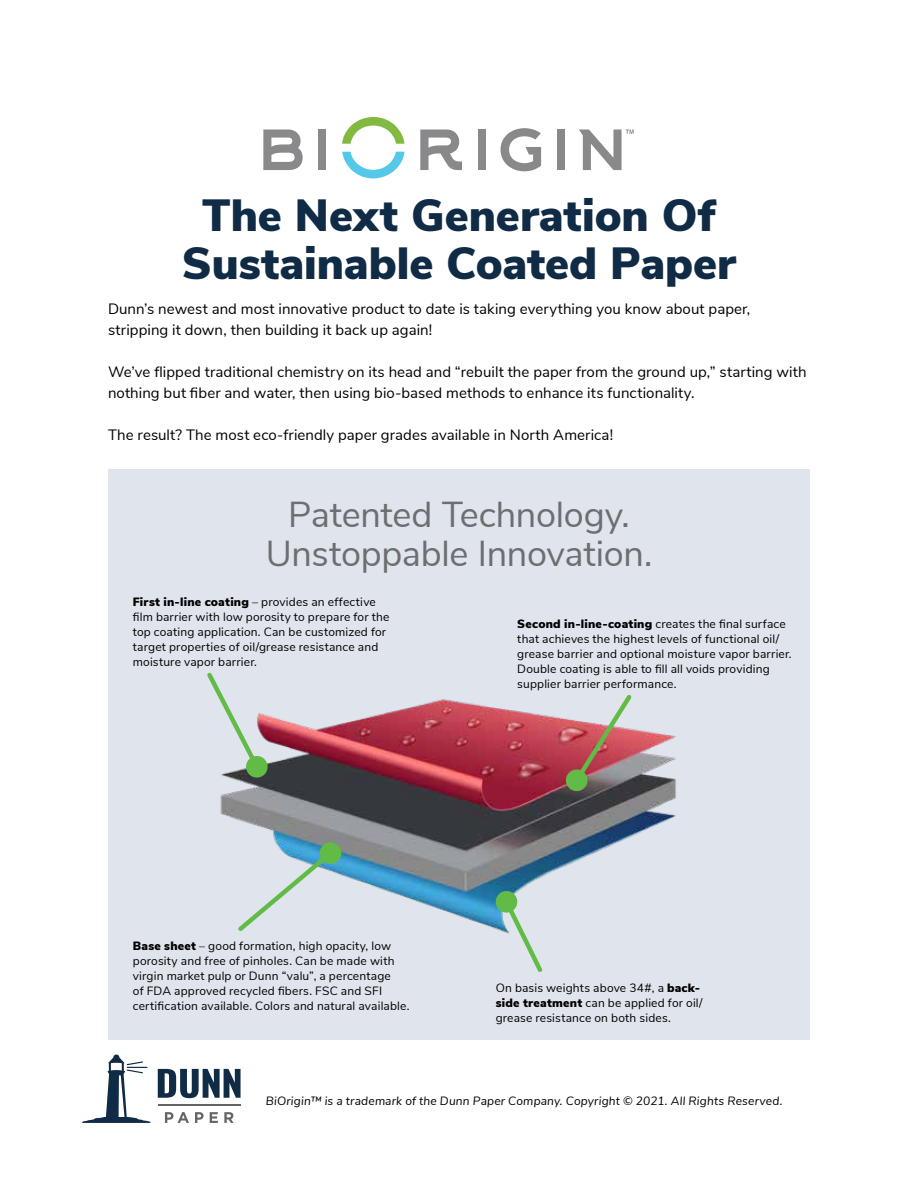
<style>
.page{position:relative;width:918px;height:1188px;background:#fff}
.page>*{position:absolute;margin:0;border:0;box-sizing:border-box;transform-origin:0 0}
.t1{font:900 45px/48px "Nunito Sans";color:#102b45;text-align:center}
.t2{font:36px/39px "Nunito Sans";letter-spacing:-.005em;color:#6d6e71;text-align:center}
.t3{font:15px/21px "Nunito Sans";letter-spacing:.005em;color:#000}
.t4{font:12px/15px "Nunito Sans";letter-spacing:.015em;color:#000}
.t5{font:italic 12px "Nunito Sans";letter-spacing:.015em;color:#000}
.s1{font-weight:900}
</style>
<div class="page">
<div style="left:108px;top:469px;width:702px;height:571px;background:#e0e4ec"></div>
<img style="left:220px;top:699px;width:456px;height:232px">
<div style="left:566px;top:769px;width:22px;height:22px;background:#62bb46;border-radius:50%"></div>
<svg style="left:246px;top:756px;width:22px;height:22px"></svg>
<div style="left:320px;top:842px;width:21px;height:22px;background:#62bb46;border-radius:50%"></div>
<div style="left:496px;top:891px;width:21px;height:22px;background:#62bb46;border-radius:50%"></div>
<svg style="left:500px;top:896px;width:46px;height:76px"></svg>
<img style="left:571px;top:695px;width:64px;height:92px">
<svg style="left:234px;top:847px;width:103px;height:84px"></svg>
<svg style="left:207px;top:672px;width:56px;height:101px"></svg>
<svg style="left:263px;top:130px;width:40px;height:40px"></svg>
<div style="left:318px;top:130px;width:8px;height:40px;background:#89898c"></div>
<svg style="left:420px;top:130px;width:42px;height:40px"></svg>
<div style="left:478px;top:130px;width:8px;height:40px;background:#89898c"></div>
<svg style="left:501px;top:128px;width:40px;height:43px"></svg>
<div style="left:557px;top:130px;width:8px;height:40px;background:#89898c"></div>
<svg style="left:342px;top:117px;width:63px;height:27px"></svg>
<svg style="left:342px;top:152px;width:63px;height:26px"></svg>
<svg style="left:579px;top:130px;width:55px;height:40px"></svg>
<svg style="left:158px;top:1069px;width:83px;height:29px"></svg>
<svg style="left:165px;top:1112px;width:24px;height:11px"></svg>
<svg style="left:195px;top:1112px;width:9px;height:11px"></svg>
<svg style="left:210px;top:1112px;width:8px;height:11px"></svg>
<svg style="left:224px;top:1112px;width:10px;height:11px"></svg>
<svg style="left:82px;top:1055px;width:69px;height:68px"></svg>
<hr style="left:158px;top:1104px;width:83px;height:2px;background:#636569">
<h1 class="t1" style="left:182px;top:190px;width:556px">The Next Generation Of<br>Sustainable Coated Paper</h1>
<p class="t3" style="left:108px;top:297px;width:644px">Dunn’s newest and most innovative product to date is taking everything you know about paper, stripping it down, then building it back up again!</p>
<p class="t3" style="left:108px;top:360px;width:700px">We’ve flipped traditional chemistry on its head and “rebuilt the paper from the ground up,” starting with nothing but fiber and water, then using bio-based methods to enhance its functionality.</p>
<p class="t3" style="left:108px;top:423px;width:507px">The result? The most eco-friendly paper grades available in North America!</p>
<h2 class="t2" style="left:266px;top:492px;width:388px">Patented Technology.<br>Unstoppable Innovation.</h2>
<p class="t4" style="left:133px;top:594px;width:258px"><span class="s1">First in-line coating</span> – provides an effective film barrier with low porosity to prepare for the top coating application. Can be customized for target properties of oil/grease resistance and moisture vapor barrier.</p>
<p class="t4" style="left:517px;top:616px;width:276px"><span class="s1">Second in-line-coating</span> creates the final surface that achieves the highest levels of functional oil/ grease barrier and optional moisture vapor barrier.<br>Double coating is able to fill all voids providing supplier barrier performance.</p>
<p class="t4" style="left:133px;top:938px;width:278px"><span class="s1">Base sheet</span> – good formation, high opacity, low porosity and free of pinholes. Can be made with virgin market pulp or Dunn “valu”, a percentage<br>of FDA approved recycled fibers. FSC and SFI certification available. Colors and natural available.</p>
<p class="t4" style="left:496px;top:979px;width:208px">On basis weights above 34#, a <span class="s1">back&shy;side treatment</span> can be applied for oil/ grease resistance on both sides.</p>
<p class="t5" style="left:266px;top:1092px;width:518px">BiOrigin™ is a trademark of the Dunn Paper Company. Copyright © 2021. All Rights Reserved.</p>
</div>
